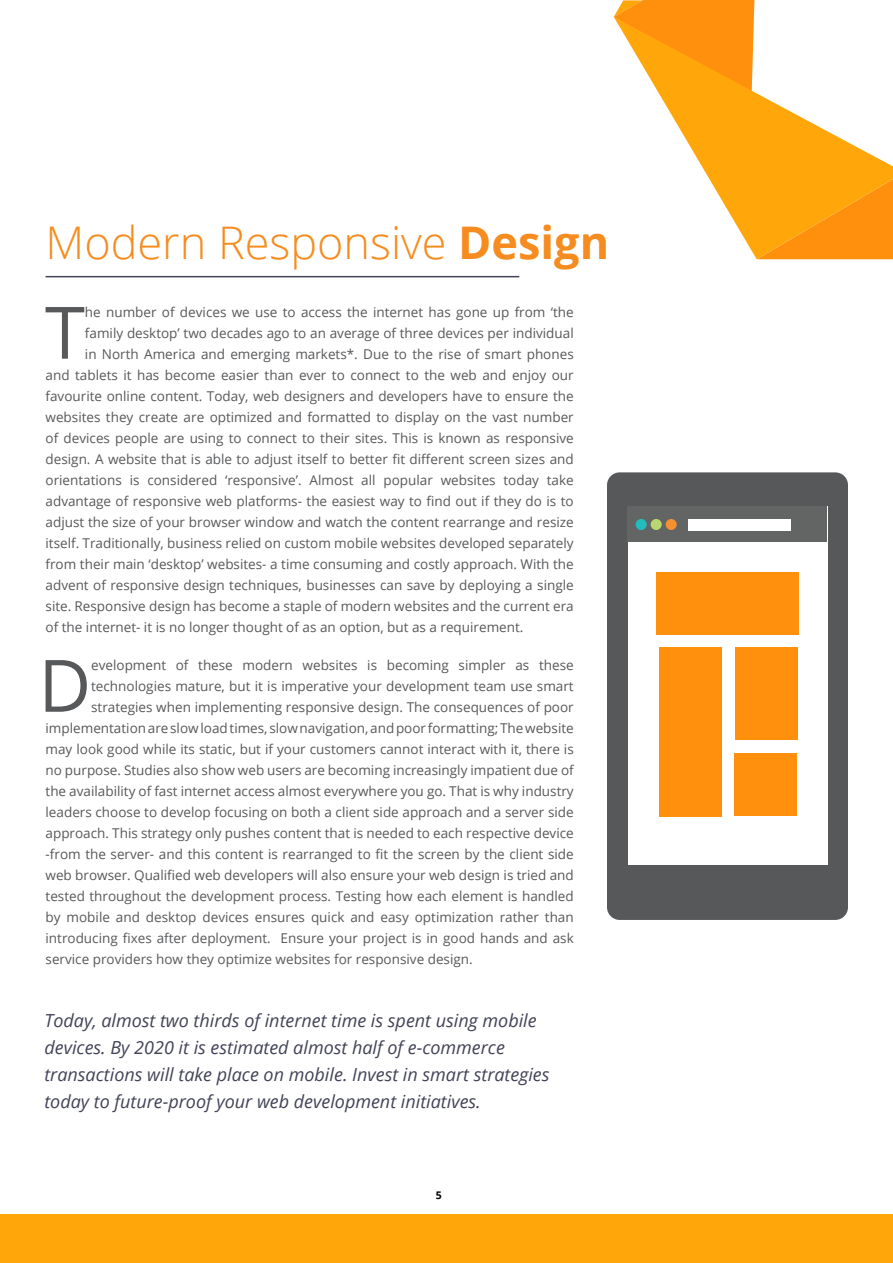
<style>
.page{position:relative;width:893px;height:1263px;background:#fff}
.page>*{position:absolute;margin:0;border:0;box-sizing:border-box;transform-origin:0 0}
.Body_Text{font:72.3px "Open Sans";color:#57585a}
.Level_1_Heading{font:300 45px "Open Sans";color:#f68c1f}
.Introduction{font:italic 18px/27px "Open Sans";color:#424357}
.Body_Text-2{font:13.5px "Open Sans";color:#57585a}
.t1{font:700 10.5px "Open Sans";color:#000}
.s1{font-weight:700}
</style>
<div class="page">
<svg style="left:613px;top:0;width:141px;height:18px;background:#ff9617"></svg>
<svg style="left:614px;top:17px;width:279px;height:242px"></svg>
<div style="left:0;top:1214px;width:893px;height:49px;background:#ffa70a"></div>
<hr style="left:46px;top:276px;width:473px;height:1px;background:#424357">
<div style="left:607px;top:472px;width:241px;height:448px;background:#57585a;border-radius:13px"></div>
<div style="left:628px;top:507px;width:199px;height:358px;background:#fff"></div>
<div style="left:627px;top:507px;width:200px;height:35px;background:#636464"></div>
<div style="left:656px;top:573px;width:143px;height:62px;background:#ff900d"></div>
<div style="left:659px;top:647px;width:62px;height:169px;background:#ff900d"></div>
<div style="left:735px;top:647px;width:62px;height:92px;background:#ff900d"></div>
<div style="left:734px;top:753px;width:63px;height:63px;background:#ff900d"></div>
<div style="left:636px;top:519px;width:11px;height:11px;background:#23bdbf;border-radius:50%"></div>
<div style="left:651px;top:519px;width:11px;height:11px;background:#b8d771;border-radius:50%"></div>
<div style="left:666px;top:519px;width:11px;height:11px;background:#f39131;border-radius:50%"></div>
<div style="left:688px;top:519px;width:102px;height:11px;background:#fff"></div>
<p class="Level_1_Heading" style="left:46px;top:212px;width:565px">Modern Responsive <span class="s1">Design</span></p>
<p class="Body_Text" style="left:45px;top:283px;width:42px">T</p>
<p class="Body_Text-2" style="left:85px;top:303px;width:490px">he number of devices we use to access the internet has gone up from ‘the</p>
<p class="Body_Text-2" style="left:85px;top:324px;width:490px">family desktop’ two decades ago to an average of three devices per individual</p>
<p class="Body_Text-2" style="left:85px;top:345px;width:490px">in North America and emerging markets*. Due to the rise of smart phones</p>
<p class="Body_Text-2" style="left:46px;top:366px;width:530px">and tablets it has become easier than ever to connect to the web and enjoy our</p>
<p class="Body_Text-2" style="left:46px;top:387px;width:530px">favourite online content. Today, web designers and developers have to ensure the</p>
<p class="Body_Text-2" style="left:46px;top:408px;width:530px">websites they create are optimized and formatted to display on the vast number</p>
<p class="Body_Text-2" style="left:46px;top:429px;width:530px">of devices people are using to connect to their sites. This is known as responsive</p>
<p class="Body_Text-2" style="left:46px;top:450px;width:530px">design. A website that is able to adjust itself to better fit different screen sizes and</p>
<p class="Body_Text-2" style="left:46px;top:471px;width:530px">orientations is considered ‘responsive’. Almost all popular websites today take</p>
<p class="Body_Text-2" style="left:46px;top:492px;width:530px">advantage of responsive web platforms- the easiest way to find out if they do is to</p>
<p class="Body_Text-2" style="left:46px;top:513px;width:530px">adjust the size of your browser window and watch the content rearrange and resize</p>
<p class="Body_Text-2" style="left:46px;top:534px;width:530px">itself. Traditionally, business relied on custom mobile websites developed separately</p>
<p class="Body_Text-2" style="left:46px;top:555px;width:530px">from their main ‘desktop’ websites- a time consuming and costly approach. With the</p>
<p class="Body_Text-2" style="left:46px;top:576px;width:530px">advent of responsive design techniques, businesses can save by deploying a single</p>
<p class="Body_Text-2" style="left:46px;top:597px;width:530px">site. Responsive design has become a staple of modern websites and the current era</p>
<p class="Body_Text-2" style="left:46px;top:618px;width:479px">of the internet- it is no longer thought of as an option, but as a requirement.</p>
<p class="Body_Text" style="left:38px;top:636px;width:54px">D</p>
<p class="Body_Text-2" style="left:91px;top:656px;width:484px">evelopment of these modern websites is becoming simpler as these</p>
<p class="Body_Text-2" style="left:91px;top:677px;width:484px">technologies mature, but it is imperative your development team use smart</p>
<p class="Body_Text-2" style="left:91px;top:698px;width:484px">strategies when implementing responsive design. The consequences of poor</p>
<p class="Body_Text-2" style="left:46px;top:719px;width:530px">implementation are slow load times, slow navigation, and poor formatting; The website</p>
<p class="Body_Text-2" style="left:46px;top:740px;width:530px">may look good while its static, but if your customers cannot interact with it, there is</p>
<p class="Body_Text-2" style="left:46px;top:761px;width:530px">no purpose. Studies also show web users are becoming increasingly impatient due of</p>
<p class="Body_Text-2" style="left:46px;top:782px;width:530px">the availability of fast internet access almost everywhere you go. That is why industry</p>
<p class="Body_Text-2" style="left:46px;top:803px;width:530px">leaders choose to develop focusing on both a client side approach and a server side</p>
<p class="Body_Text-2" style="left:46px;top:824px;width:530px">approach. This strategy only pushes content that is needed to each respective device</p>
<p class="Body_Text-2" style="left:46px;top:845px;width:530px">-from the server- and this content is rearranged to fit the screen by the client side</p>
<p class="Body_Text-2" style="left:46px;top:866px;width:530px">web browser. Qualified web developers will also ensure your web design is tried and</p>
<p class="Body_Text-2" style="left:46px;top:887px;width:530px">tested throughout the development process. Testing how each element is handled</p>
<p class="Body_Text-2" style="left:46px;top:908px;width:530px">by mobile and desktop devices ensures quick and easy optimization rather than</p>
<p class="Body_Text-2" style="left:46px;top:929px;width:530px">introducing fixes after deployment. Ensure your project is in good hands and ask</p>
<p class="Body_Text-2" style="left:46px;top:950px;width:429px">service providers how they optimize websites for responsive design.</p>
<p class="Introduction" style="left:44px;top:1006px;width:507px">Today, almost two thirds of internet time is spent using mobile devices. By 2020 it is estimated almost half of e-commerce transactions will take place on mobile. Invest in smart strategies today to future-proof your web development initiatives.</p>
<p class="t1" style="left:436px;top:1188px;width:7px">5</p>
</div>
